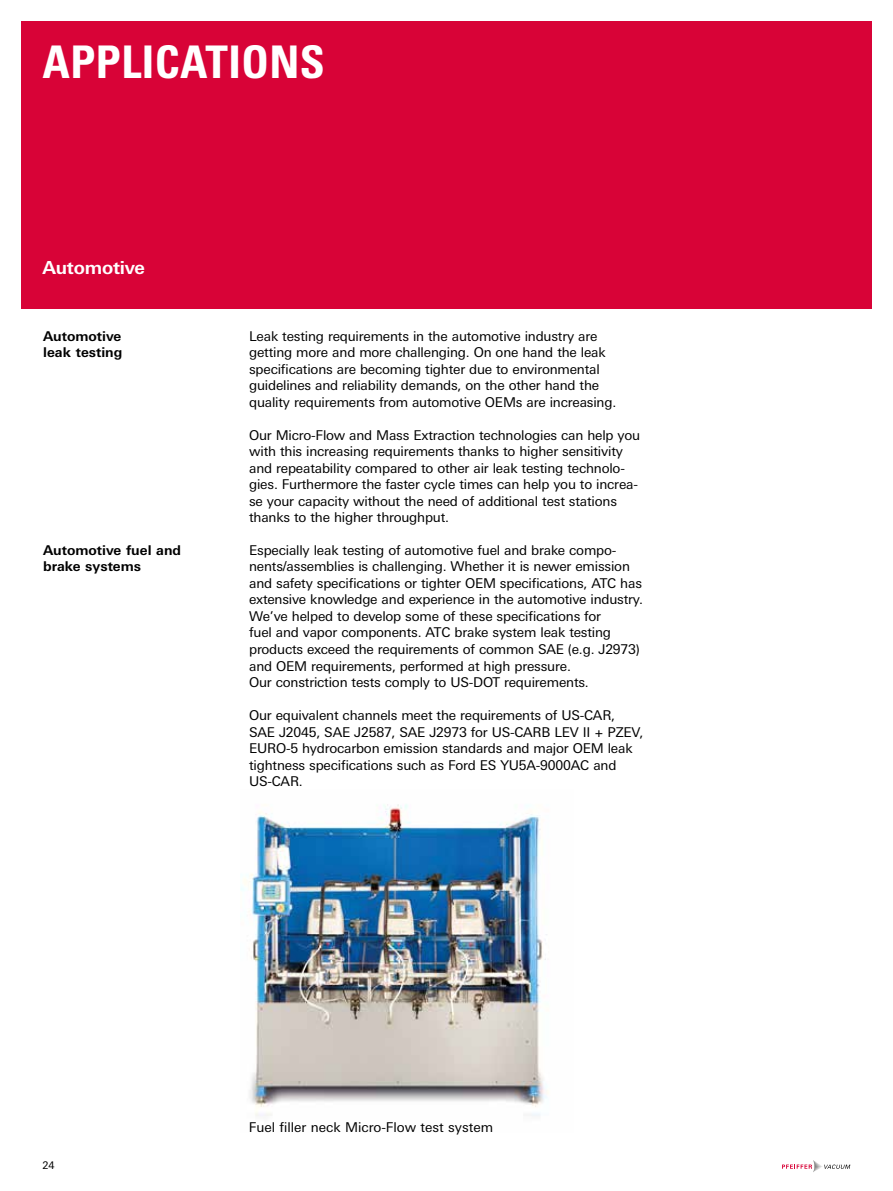
<style>
.page{position:relative;width:893px;height:1191px;background:#fff}
.page>*{position:absolute;margin:0;border:0;box-sizing:border-box;transform-origin:0 0}
.t1{font:700 condensed 45px "Univers";letter-spacing:.01em;color:#fff}
.t2{font:700 18px "Univers Next W1 G";letter-spacing:-.01em;color:#fff}
.t3{font:13.5px/16.5px "Univers Next W1 G";letter-spacing:-.015em;color:#000}
.t4{font:700 13.5px/16.5px "Univers Next W1 G";color:#000}
.t5{font:10.5px "Univers Next W1 G";color:#000}
</style>
<div class="page">
<svg style="left:782px;top:1160px;width:68px;height:12px"></svg>
<div style="left:21px;top:21px;width:851px;height:287px;background:#d80337"></div>
<img style="left:240px;top:804px;width:308px;height:312px">
<h1 class="t1" style="left:43px;top:35px;width:284px">APPLICATIONS</h1>
<h2 class="t2" style="left:43px;top:256px;width:104px">Automotive</h2>
<p class="t4" style="left:43px;top:327px;width:81px">Automotive leak testing</p>
<p class="t3" style="left:249px;top:327px;width:369px">Leak testing requirements in the automotive industry are getting more and more challenging. On one hand the leak specifications are becoming tighter due to environmental guidelines and reliability demands, on the other hand the quality requirements from automotive OEMs are increasing.</p>
<p class="t3" style="left:249px;top:426px;width:392px">Our Micro-Flow and Mass Extraction technologies can help you with this increasing requirements thanks to higher sensitivity and repeatability compared to other air leak testing technolo&shy;gies. Furthermore the faster cycle times can help you to increa&shy;se your capacity without the need of additional test stations thanks to the higher throughput.</p>
<p class="t4" style="left:43px;top:542px;width:139px">Automotive fuel and brake systems</p>
<p class="t3" style="left:249px;top:542px;width:395px">Especially leak testing of automotive fuel and brake compo&shy;nents/assemblies is challenging. Whether it is newer emission and safety specifications or tighter OEM specifications, ATC has extensive knowledge and experience in the automotive industry.<br>We’ve helped to develop some of these specifications for<br>fuel and vapor components. ATC brake system leak testing products exceed the requirements of common SAE (e.g. J2973) and OEM requirements, performed at high pressure.<br>Our constriction tests comply to US-DOT requirements.</p>
<p class="t3" style="left:249px;top:707px;width:396px">Our equivalent channels meet the requirements of US-CAR, SAE J2045, SAE J2587, SAE J2973 for US-CARB LEV II + PZEV, EURO-5 hydrocarbon emission standards and major OEM leak tightness specifications such as Ford ES YU5A-9000AC and US-CAR.</p>
<p class="t5" style="left:43px;top:1159px;width:14px">24</p>
<p class="t3" style="left:249px;top:1119px;width:246px">Fuel filler neck Micro-Flow test system</p>
</div>
